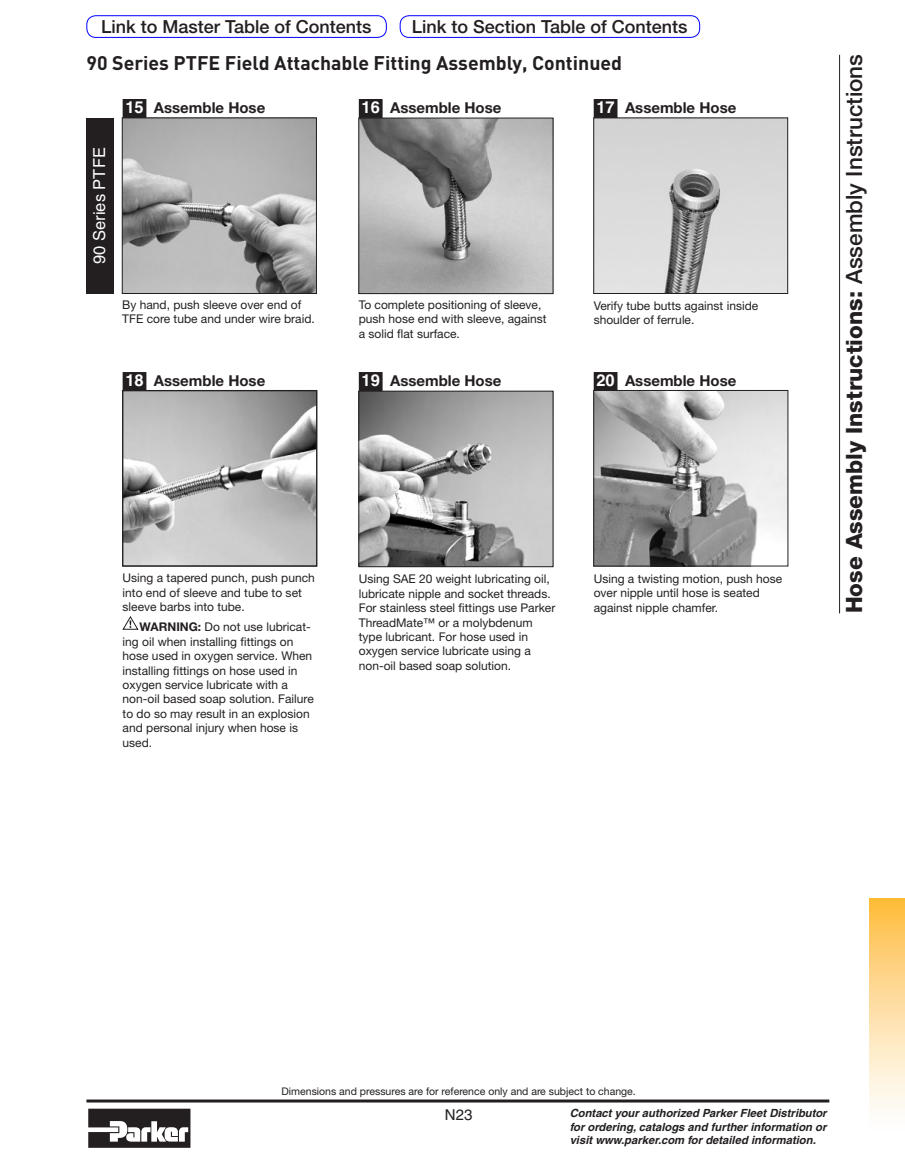
<style>
.page{position:relative;width:905px;height:1175px;background:#fff}
.page>*{position:absolute;margin:0;border:0;box-sizing:border-box;transform-origin:0 0}
.t1{font:800 22.5px "Helvetica Neue LT Std";color:#231f20}
.t2{font:700 19.5px "DIN";color:#231f20}
.t3{font:500 18px "Helvetica Neue LT Std";color:#231f20}
.t4{font:16.5px "Helvetica";color:#fff}
.t5{font:700 15px "Helvetica Neue LT Std";color:#231f20}
.t6{font:15px "Helvetica";color:#231f20}
.t7{font:12px/14.4px "Helvetica Neue LT Std";color:#231f20}
.t8{font:italic 700 11.25px/13.5px "Helvetica";color:#231f20;text-align:justify}
.t9{font:10.5px "Helvetica Neue LT Std";color:#231f20}
.s1{font-family:"Helvetica";font-size:16.5px;color:#fff}
.s2{font-weight:700}
.s3{font-weight:500}
</style>
<div class="page">
<hr style="left:86px;top:1099px;width:743px;height:3px;background:#231f20">
<svg style="left:88px;top:1108px;width:102px;height:39px"></svg>
<div style="left:869px;top:898px;width:35px;height:235px;background:linear-gradient(to bottom,#febd42,#feffff)"></div>
<hr style="left:839px;top:55px;width:1px;height:558px;background:#231f20">
<div style="left:86px;top:118px;width:27px;height:175px;background:#231f20"></div>
<img style="left:595px;top:119px;width:191px;height:173px">
<div style="left:593px;top:117px;width:195px;height:177px;border:1px solid #231f20"></div>
<img style="left:124px;top:119px;width:191px;height:173px">
<div style="left:122px;top:117px;width:195px;height:177px;border:1px solid #231f20"></div>
<img style="left:360px;top:120px;width:191px;height:172px">
<div style="left:358px;top:118px;width:195px;height:176px;border:1px solid #231f20"></div>
<div style="left:359px;top:100px;width:23px;height:17px;background:#231f20"></div>
<div style="left:359px;top:99px;width:23px;height:19px;border:2px solid #231f20"></div>
<div style="left:123px;top:100px;width:23px;height:17px;background:#231f20"></div>
<div style="left:123px;top:99px;width:23px;height:19px;border:2px solid #231f20"></div>
<div style="left:594px;top:100px;width:22px;height:17px;background:#231f20"></div>
<div style="left:593px;top:99px;width:24px;height:19px;border:2px solid #231f20"></div>
<img style="left:360px;top:393px;width:191px;height:172px">
<div style="left:358px;top:391px;width:195px;height:176px;border:1px solid #231f20"></div>
<img style="left:595px;top:392px;width:191px;height:172px">
<div style="left:593px;top:390px;width:195px;height:176px;border:1px solid #231f20"></div>
<img style="left:124px;top:392px;width:191px;height:172px">
<div style="left:122px;top:390px;width:195px;height:176px;border:1px solid #231f20"></div>
<svg style="left:123px;top:616px;width:15px;height:13px"></svg>
<div style="left:359px;top:373px;width:23px;height:17px;background:#231f20"></div>
<div style="left:359px;top:372px;width:23px;height:19px;border:2px solid #231f20"></div>
<div style="left:123px;top:373px;width:23px;height:17px;background:#231f20"></div>
<div style="left:123px;top:372px;width:23px;height:19px;border:2px solid #231f20"></div>
<div style="left:594px;top:373px;width:22px;height:17px;background:#231f20"></div>
<div style="left:593px;top:372px;width:24px;height:19px;border:2px solid #231f20"></div>
<div style="left:400px;top:15px;width:300px;height:23px;border:1px solid #00f;border-radius:9px"></div>
<div style="left:86px;top:15px;width:301px;height:23px;border:1px solid #00f;border-radius:9px"></div>
<h3 class="t3" style="left:101px;top:16px;width:272px">Link to Master Table of Contents</h3>
<h3 class="t3" style="left:412px;top:16px;width:277px">Link to Section Table of Contents</h3>
<h2 class="t2" style="left:86px;top:50px;width:537px">90 Series PTFE Field Attachable Fitting Assembly, Continued</h2>
<p class="t5" style="left:125px;top:99px;width:141px"><span class="s1">15</span> Assemble Hose</p>
<p class="t5" style="left:361px;top:99px;width:141px"><span class="s1">16</span> Assemble Hose</p>
<p class="t5" style="left:596px;top:99px;width:141px"><span class="s1">17</span> Assemble Hose</p>
<h3 class="t4" style="left:90px;top:264px;width:118px;rotate:-90deg">90 Series PTFE</h3>
<p class="t7" style="left:122px;top:297px;width:194px">By hand, push sleeve over end of<br>TFE core tube and under wire braid.</p>
<p class="t7" style="left:359px;top:297px;width:189px">To complete positioning of sleeve, push hose end with sleeve, against a solid flat surface.</p>
<p class="t7" style="left:593px;top:298px;width:166px">Verify tube butts against inside shoulder of ferrule.</p>
<p class="t5" style="left:125px;top:372px;width:141px"><span class="s1">18</span> Assemble Hose</p>
<p class="t5" style="left:361px;top:372px;width:141px"><span class="s1">19</span> Assemble Hose</p>
<p class="t5" style="left:596px;top:372px;width:141px"><span class="s1">20</span> Assemble Hose</p>
<p class="t7" style="left:123px;top:570px;width:194px">Using a tapered punch, push punch into end of sleeve and tube to set sleeve barbs into tube.</p>
<p class="t7" style="left:123px;top:619px;width:193px;text-indent:17px"><span class="s2">WARNING:</span> Do not use lubricat&shy;ing oil when installing fittings on hose used in oxygen service. When installing fittings on hose used in oxygen service lubricate with a non-oil based soap solution. Failure to do so may result in an explosion and personal injury when hose is used.</p>
<p class="t7" style="left:359px;top:572px;width:198px">Using SAE 20 weight lubricating oil, lubricate nipple and socket threads.<br>For stainless steel fittings use Parker ThreadMate™ or a molybdenum type lubricant. For hose used in oxygen service lubricate using a non-oil based soap solution.</p>
<p class="t7" style="left:593px;top:571px;width:190px">Using a twisting motion, push hose over nipple until hose is seated against nipple chamfer.</p>
<h1 class="t1" style="left:840px;top:613px;width:560px;rotate:-90deg">Hose Assembly Instructions: <span class="s3">Assembly Instructions</span></h1>
<p class="t9" style="left:281px;top:1084px;width:356px">Dimensions and pressures are for reference only and are subject to change.</p>
<p class="t6" style="left:445px;top:1105px;width:29px">N23</p>
<p class="t8" style="left:569px;top:1106px;width:258px">Contact your authorized Parker Fleet Distributor for ordering, catalogs and further information or visit www.parker.com for detailed information.</p>
</div>
